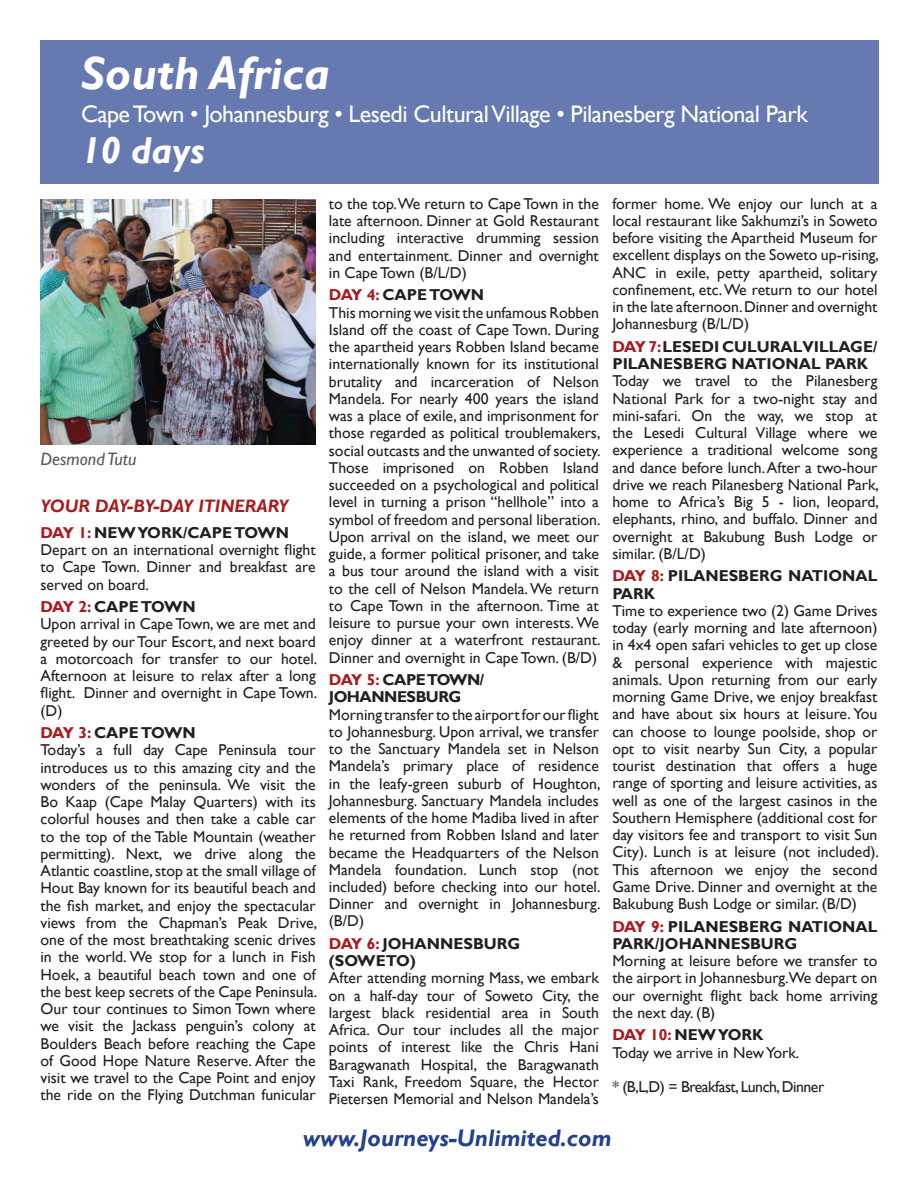
<style>
.page{position:relative;width:918px;height:1188px;background:#fff}
.page>*{position:absolute;margin:0;border:0;box-sizing:border-box;transform-origin:0 0}
.t1{font:italic 700 46.5px "Gill Sans";color:#fff}
.t2{font:italic 700 37.5px "Gill Sans";color:#fff}
.t3{font:24px "Gill Sans";letter-spacing:-.02em;color:#fff}
.t4{font:italic 700 24px "Gill Sans";color:#24408e}
.t5{font:italic 700 18px "Gill Sans";color:#aa191e}
.t6{font:italic 18px "Gill Sans";color:#57585b}
.t7{font:15.75px/17.2px "Gill Sans";color:#231f20;text-align:justify}
.t8{font:700 15.75px/17.2px "Gill Sans";color:#231f20}
.t9{font:700 15.75px "Gill Sans";letter-spacing:-.03em;color:#231f20}
.t10{font:15.75px "Gill Sans";letter-spacing:-.03em;color:#231f20}
.t11{font:700 15.75px "Gill Sans";letter-spacing:-.045em;color:#231f20}
.t12{font:700 15.75px "Gill Sans";letter-spacing:-.025em;color:#231f20}
.s1{color:#aa191e}
</style>
<div class="page">
<div style="left:40px;top:40px;width:839px;height:144px;background:#6679b0"></div>
<img style="left:40px;top:199px;width:276px;height:245px">
<p class="t1" style="left:81px;top:46px;width:250px">South Africa</p>
<p class="t3" style="left:81px;top:100px;width:728px">Cape Town • Johannesburg • Lesedi Cultural Village • Pilanesberg National Park</p>
<p class="t2" style="left:81px;top:128px;width:125px">10 days</p>
<p class="t7" style="left:329px;top:195px;width:272px">to the top.We return to Cape Town in the late afternoon. Dinner at Gold Restaurant including interactive drumming session and entertainment. Dinner and overnight in Cape Town (B/L/D)</p>
<p class="t12" style="left:329px;top:286px;width:157px"><span class="s1">DAY 4:</span> CAPE TOWN</p>
<p class="t7" style="left:329px;top:304px;width:273px">This morning we visit the unfamous Robben Island off the coast of Cape Town. During the apartheid years Robben Island became internationally known for its institutional brutality and incarceration of Nelson Mandela. For nearly 400 years the island was a place of exile, and imprisonment for those regarded as political troublemakers, social outcasts and the unwanted of society.<br>Those imprisoned on Robben Island succeeded on a psychological and political level in turning a prison “hellhole” into a symbol of freedom and personal liberation.<br>Upon arrival on the island, we meet our guide, a former political prisoner, and take a bus tour around the island with a visit to the cell of Nelson Mandela. We return to Cape Town in the afternoon. Time at leisure to pursue your own interests. We enjoy dinner at a waterfront restaurant.<br>Dinner and overnight in Cape Town. (B/D)</p>
<p class="t11" style="left:329px;top:670px;width:157px"><span class="s1">DAY 5:</span> CAPE TOWN/</p>
<p class="t9" style="left:329px;top:688px;width:134px">JOHANNESBURG</p>
<p class="t7" style="left:329px;top:706px;width:273px">Morning transfer to the airport for our flight to Johannesburg. Upon arrival, we transfer to the Sanctuary Mandela set in Nelson Mandela’s primary place of residence in the leafy-green suburb of Houghton, Johannesburg. Sanctuary Mandela includes elements of the home Madiba lived in after he returned from Robben Island and later became the Headquarters of the Nelson Mandela foundation. Lunch stop (not included) before checking into our hotel.<br>Dinner and overnight in Johannesburg. (B/D)</p>
<p class="t8" style="left:329px;top:935px;width:193px"><span class="s1">DAY 6:</span> JOHANNESBURG (SOWETO)</p>
<p class="t7" style="left:329px;top:970px;width:272px">After attending morning Mass, we embark on a half-day tour of Soweto City, the largest black residential area in South Africa. Our tour includes all the major points of interest like the Chris Hani Baragwanath Hospital, the Baragwanath Taxi Rank, Freedom Square, the Hector Pietersen Memorial and Nelson Mandela’s</p>
<p class="t7" style="left:612px;top:195px;width:268px">former home. We enjoy our lunch at a local restaurant like Sakhumzi’s in Soweto before visiting the Apartheid Museum for excellent displays on the Soweto up-rising, ANC in exile, petty apartheid, solitary confinement, etc. We return to our hotel in the late afternoon. Dinner and overnight Johannesburg (B/L/D)</p>
<p class="t8" style="left:612px;top:338px;width:267px"><span class="s1">DAY 7:</span> LESEDI CULURAL VILLAGE/<br>PILANESBERG NATIONAL PARK</p>
<p class="t7" style="left:612px;top:373px;width:268px">Today we travel to the Pilanesberg National Park for a two-night stay and mini-safari. On the way, we stop at the Lesedi Cultural Village where we experience a traditional welcome song and dance before lunch. After a two-hour drive we reach Pilanesberg National Park, home to Africa’s Big 5 - lion, leopard, elephants, rhino, and buffalo. Dinner and overnight at Bakubung Bush Lodge or similar. (B/L/D)</p>
<p class="t8" style="left:612px;top:568px;width:267px"><span class="s1">DAY 8:</span> PILANESBERG NATIONAL<br>PARK</p>
<p class="t7" style="left:612px;top:602px;width:268px">Time to experience two (2) Game Drives today (early morning and late afternoon) in 4x4 open safari vehicles to get up close &amp; personal experience with majestic animals. Upon returning from our early morning Game Drive, we enjoy breakfast and have about six hours at leisure. You can choose to lounge poolside, shop or opt to visit nearby Sun City, a popular tourist destination that offers a huge range of sporting and leisure activities, as well as one of the largest casinos in the Southern Hemisphere (additional cost for day visitors fee and transport to visit Sun City). Lunch is at leisure (not included).<br>This afternoon we enjoy the second Game Drive. Dinner and overnight at the Bakubung Bush Lodge or similar. (B/D)</p>
<p class="t8" style="left:612px;top:918px;width:267px"><span class="s1">DAY 9:</span> PILANESBERG NATIONAL<br>PARK/JOHANNESBURG</p>
<p class="t7" style="left:612px;top:952px;width:267px">Morning at leisure before we transfer to the airport in Johannesburg.We depart on our overnight flight back home arriving the next day. (B)</p>
<p class="t8" style="left:612px;top:1027px;width:153px"><span class="s1">DAY 10:</span> NEW YORK</p>
<p class="t7" style="left:612px;top:1044px;width:189px">Today we arrive in New York.</p>
<p class="t10" style="left:612px;top:1078px;width:213px">* (B,L,D) = Breakfast, Lunch, Dinner</p>
<p class="t6" style="left:40px;top:449px;width:97px">Desmond Tutu</p>
<p class="t5" style="left:40px;top:495px;width:250px">YOUR DAY-BY-DAY ITINERARY</p>
<p class="t8" style="left:40px;top:524px;width:250px"><span class="s1">DAY 1:</span> NEW YORK/CAPE TOWN</p>
<p class="t7" style="left:40px;top:541px;width:277px">Depart on an international overnight flight to Cape Town. Dinner and breakfast are served on board.</p>
<p class="t9" style="left:40px;top:597px;width:157px"><span class="s1">DAY 2:</span> CAPE TOWN</p>
<p class="t7" style="left:40px;top:616px;width:278px">Upon arrival in Cape Town, we are met and greeted by our Tour Escort, and next board a motorcoach for transfer to our hotel.<br>Afternoon at leisure to relax after a long flight. Dinner and overnight in Cape Town. (D)</p>
<p class="t9" style="left:40px;top:723px;width:157px"><span class="s1">DAY 3:</span> CAPE TOWN</p>
<p class="t7" style="left:40px;top:742px;width:278px">Today’s a full day Cape Peninsula tour introduces us to this amazing city and the wonders of the peninsula. We visit the Bo Kaap (Cape Malay Quarters) with its colorful houses and then take a cable car to the top of the Table Mountain (weather permitting). Next, we drive along the Atlantic coastline, stop at the small village of Hout Bay known for its beautiful beach and the fish market, and enjoy the spectacular views from the Chapman’s Peak Drive, one of the most breathtaking scenic drives in the world. We stop for a lunch in Fish Hoek, a beautiful beach town and one of the best keep secrets of the Cape Peninsula.<br>Our tour continues to Simon Town where we visit the Jackass penguin’s colony at Boulders Beach before reaching the Cape of Good Hope Nature Reserve. After the visit we travel to the Cape Point and enjoy the ride on the Flying Dutchman funicular</p>
<p class="t4" style="left:303px;top:1124px;width:310px">www.Journeys-Unlimited.com</p>
</div>
